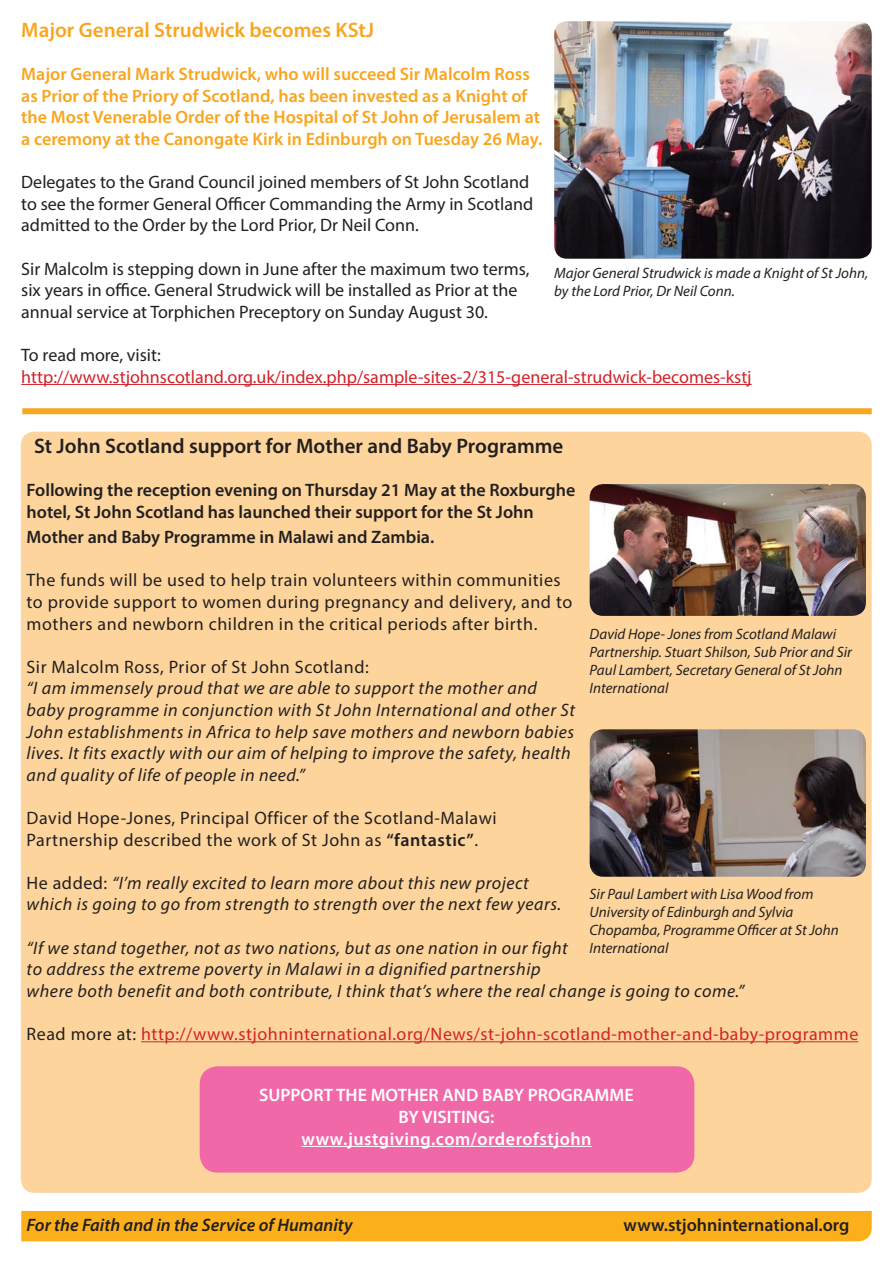
<style>
.page{position:relative;width:893px;height:1263px;background:#fff}
.page>*{position:absolute;margin:0;border:0;box-sizing:border-box;transform-origin:0 0}
.t1{font:600 21px "Myriad Pro";color:#231f20}
.t2{font:600 21px "Myriad Pro";color:#f9a51e}
.t3{font:italic 18px/21.6px "Myriad Pro";letter-spacing:.03em;color:#231f20}
.t4{font:18px/21.6px "Myriad Pro";letter-spacing:.005em;color:#231f20}
.t5{font:18px/21.6px "Myriad Pro";letter-spacing:.03em;color:#231f20}
.t6{font:600 18px/21.6px "Myriad Pro";color:#f9a51e}
.t7{font:600 18px/21.6px "Myriad Pro";color:#231f20}
.t8{font:18px "Myriad Pro";letter-spacing:.02em;color:#d1232a}
.t9{font:18px "Myriad Pro";color:#d1232a}
.t10{font:600 18px "Myriad Pro";color:#fff}
.t11{font:italic 600 18px "Myriad Pro";color:#231f20}
.t12{font:600 18px "Myriad Pro";letter-spacing:.03em;color:#fff}
.t13{font:italic 15px/18px "Myriad Pro";color:#231f20}
.s1{font-weight:600}
.s2{font-style:normal}
.s3{color:#231f20}
</style>
<div class="page">
<div style="left:21px;top:1211px;width:851px;height:30px;background:#fbaf1b"></div>
<hr style="left:21px;top:384px;width:731px;height:1px;background:#d1232a">
<img style="left:554px;top:21px;width:318px;height:238px">
<div style="left:22px;top:432px;width:849px;height:760px;background:#fdd59c;border-radius:13px"></div>
<hr style="left:141px;top:1041px;width:717px;height:1px;background:#d1232a">
<img style="left:590px;top:484px;width:276px;height:132px">
<img style="left:590px;top:729px;width:276px;height:148px">
<div style="left:200px;top:1066px;width:494px;height:106px;background:#f168a8;border-radius:18px"></div>
<hr style="left:301px;top:1146px;width:291px;height:1px;background:#fff">
<div style="left:22px;top:408px;width:850px;height:6px;background:#f9a51e"></div>
<p class="t2" style="left:21px;top:17px;width:354px">Major General Strudwick becomes KStJ</p>
<p class="t6" style="left:21px;top:63px;width:522px">Major General Mark Strudwick, who will succeed Sir Malcolm Ross as Prior of the Priory of Scotland, has been invested as a Knight of the Most Venerable Order of the Hospital of St John of Jerusalem at a ceremony at the Canongate Kirk in Edinburgh on Tuesday 26 May.</p>
<p class="t4" style="left:21px;top:171px;width:513px">Delegates to the Grand Council joined members of St John Scotland to see the former General Officer Commanding the Army in Scotland admitted to the Order by the Lord Prior, Dr Neil Conn.</p>
<p class="t4" style="left:21px;top:257px;width:510px">Sir Malcolm is stepping down in June after the maximum two terms, six years in office. General Strudwick will be installed as Prior at the annual service at Torphichen Preceptory on Sunday August 30.</p>
<p class="t4" style="left:21px;top:344px;width:141px">To read more, visit:</p>
<p class="t9" style="left:21px;top:365px;width:732px">http://www.stjohnscotland.org.uk/index.php/sample-sites-2/315-general-strudwick-becomes-kstj</p>
<p class="t13" style="left:554px;top:264px;width:315px">Major General Strudwick is made a Knight of St John, by the Lord Prior, Dr Neil Conn.</p>
<p class="t1" style="left:34px;top:433px;width:531px">St John Scotland support for Mother and Baby Programme</p>
<p class="t7" style="left:27px;top:479px;width:550px">Following the reception evening on Thursday 21 May at the Roxburghe hotel, St John Scotland has launched their support for the St John</p>
<p class="t7" style="left:27px;top:526px;width:409px">Mother and Baby Programme in Malawi and Zambia.</p>
<p class="t5" style="left:27px;top:569px;width:547px">The funds will be used to help train volunteers within communities to provide support to women during pregnancy and delivery, and to mothers and newborn children in the critical periods after birth.</p>
<p class="t5" style="left:27px;top:656px;width:344px">Sir Malcolm Ross, Prior of St John Scotland:</p>
<p class="t3" style="left:27px;top:677px;width:550px">“I am immensely proud that we are able to support the mother and baby programme in conjunction with St John International and other St John establishments in Africa to help save mothers and newborn babies lives. It fits exactly with our aim of helping to improve the safety, health and quality of life of people in need.”</p>
<p class="t5" style="left:27px;top:807px;width:472px">David Hope-Jones, Principal Officer of the Scotland-Malawi<br>Partnership described the work of St John as <span class="s1">“fantastic”</span>.</p>
<p class="t3" style="left:27px;top:872px;width:536px"><span class="s2">He added:</span> “I’m really excited to learn more about this new project which is going to go from strength to strength over the next few years.</p>
<p class="t3" style="left:27px;top:936px;width:719px">“If we stand together, not as two nations, but as one nation in our fight<br>to address the extreme poverty in Malawi in a dignified partnership<br>where both benefit and both contribute, I think that’s where the real change is going to come.”</p>
<p class="t8" style="left:27px;top:1023px;width:833px"><span class="s3">Read more at:</span> http://www.stjohninternational.org/News/st-john-scotland-mother-and-baby-programme</p>
<p class="t13" style="left:590px;top:624px;width:264px">David Hope- Jones from Scotland Malawi Partnership. Stuart Shilson, Sub Prior and Sir Paul Lambert, Secretary General of St John International</p>
<p class="t13" style="left:590px;top:885px;width:251px">Sir Paul Lambert with Lisa Wood from<br>University of Edinburgh and Sylvia<br>Chopamba, Programme Officer at St John<br>International</p>
<p class="t10" style="left:259px;top:1084px;width:376px">SUPPORT THE MOTHER AND BABY PROGRAMME</p>
<p class="t10" style="left:399px;top:1105px;width:97px">BY VISITING:</p>
<p class="t12" style="left:301px;top:1127px;width:292px">www.justgiving.com/orderofstjohn</p>
<p class="t11" style="left:27px;top:1213px;width:327px">For the Faith and in the Service of Humanity</p>
<p class="t7" style="left:624px;top:1213px;width:227px">www.stjohninternational.org</p>
</div>
